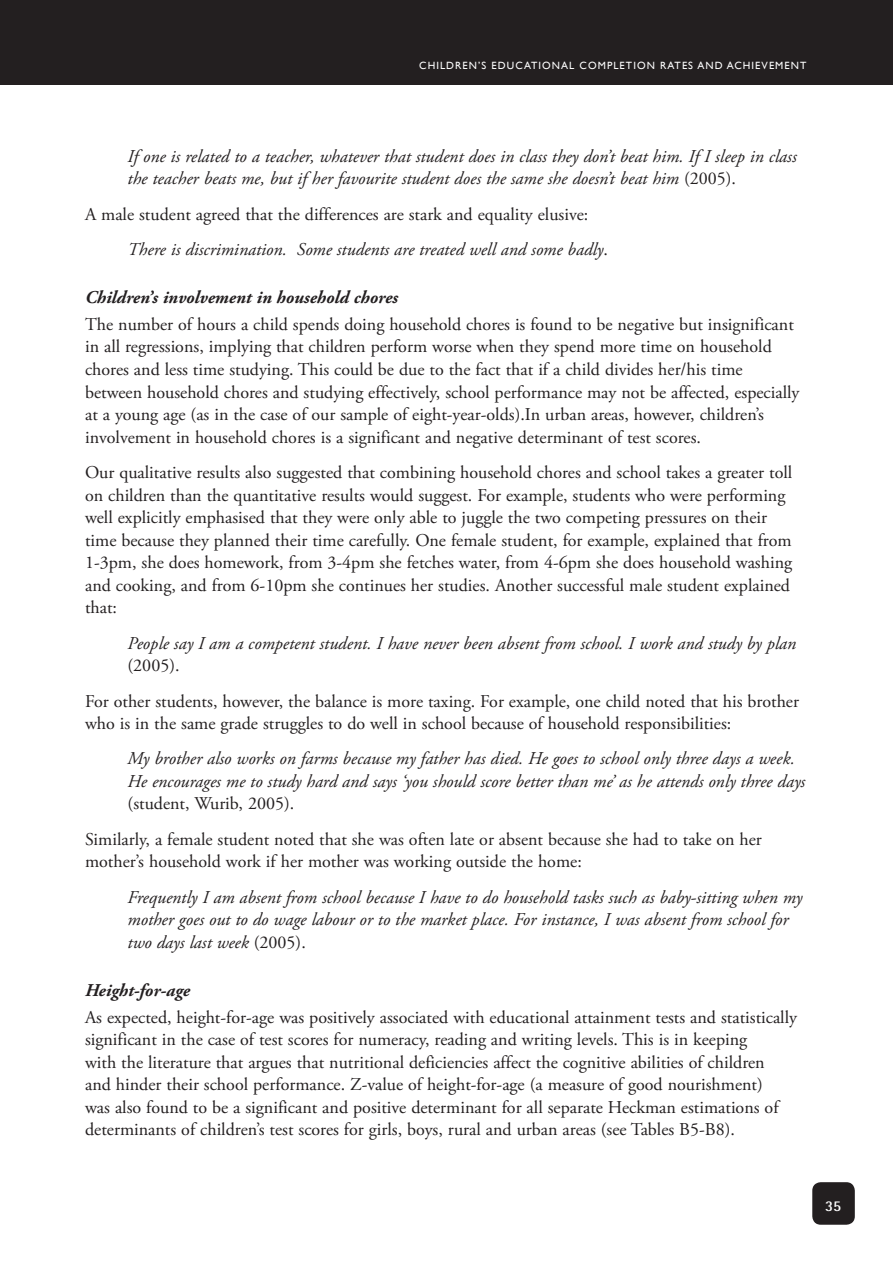
<style>
.page{position:relative;width:893px;height:1263px;background:#fff}
.page>*{position:absolute;margin:0;border:0;box-sizing:border-box;transform-origin:0 0}
.t1{font:18px/22.5px "Adobe Garamond Pro";color:#231f20}
.t2{font:italic 18px/22.5px "Adobe Garamond Pro";color:#231f20}
.t3{font:italic 700 18px "Adobe Garamond Pro";color:#231f20}
.t4{font:700 15px "Rotis Semi Sans";color:#fff}
.t5{font:10.5px "Gill Sans";letter-spacing:.1em;color:#fff}
.s1{font-style:normal}
.s2{font-style:italic}
</style>
<div class="page">
<div style="left:0;top:0;width:893px;height:85px;background:#231f20"></div>
<div style="left:812px;top:1182px;width:43px;height:43px;background:#231f20;border-radius:9px"></div>
<p class="t5" style="left:419px;top:59px;width:389px">CHILDREN’S EDUCATIONAL COMPLETION RATES AND ACHIEVEMENT</p>
<p class="t2" style="left:128px;top:145px;width:671px">If one is related to a teacher, whatever that student does in class they don’t beat him. If I sleep in class the teacher beats me, but if her favourite student does the same she doesn’t beat him <span class="s1">(2005).</span></p>
<p class="t1" style="left:128px;top:197px;width:482px;line-height:35.2px;text-indent:-43px">A male student agreed that the differences are stark and equality elusive:<br><span class="s2">There is discrimination. Some students are treated well and some badly</span>.</p>
<p class="t3" style="left:85px;top:287px;width:314px">Children’s involvement in household chores</p>
<p class="t1" style="left:85px;top:314px;width:716px">The number of hours a child spends doing household chores is found to be negative but insignificant in all regressions, implying that children perform worse when they spend more time on household chores and less time studying. This could be due to the fact that if a child divides her/his time between household chores and studying effectively, school performance may not be affected, especially at a young age (as in the case of our sample of eight‑year‑olds).In urban areas, however, children’s involvement in household chores is a significant and negative determinant of test scores.</p>
<p class="t1" style="left:85px;top:462px;width:709px">Our qualitative results also suggested that combining household chores and school takes a greater toll on children than the quantitative results would suggest. For example, students who were performing well explicitly emphasised that they were only able to juggle the two competing pressures on their time because they planned their time carefully. One female student, for example, explained that from 1‑3pm, she does homework, from 3‑4pm she fetches water, from 4‑6pm she does household washing and cooking, and from 6‑10pm she continues her studies. Another successful male student explained that:</p>
<p class="t2" style="left:128px;top:632px;width:670px">People say I am a competent student. I have never been absent from school. I work and study by plan</p>
<p class="t1" style="left:85px;top:648px;width:715px;line-height:35.2px;text-indent:43px">(2005).<br>For other students, however, the balance is more taxing. For example, one child noted that his brother</p>
<p class="t1" style="left:85px;top:713px;width:648px">who is in the same grade struggles to do well in school because of household responsibilities:</p>
<p class="t2" style="left:128px;top:748px;width:679px">My brother also works on farms because my father has died. He goes to school only three days a week.<br>He encourages me to study hard and says ‘you should score better than me’ as he attends only three days</p>
<p class="t1" style="left:85px;top:787px;width:678px;line-height:35.2px;text-indent:43px">(student, Wurib, 2005).<br>Similarly, a female student noted that she was often late or absent because she had to take on her</p>
<p class="t1" style="left:85px;top:851px;width:498px">mother’s household work if her mother was working outside the home:</p>
<p class="t2" style="left:128px;top:886px;width:676px">Frequently I am absent from school because I have to do household tasks such as baby-sitting when my mother goes out to do wage labour or to the market place. For instance, I was absent from school for two days last week <span class="s1">(2005).</span></p>
<p class="t3" style="left:85px;top:980px;width:107px">Height‑for‑age</p>
<p class="t1" style="left:85px;top:1006px;width:713px">As expected, height-for-age was positively associated with educational attainment tests and statistically significant in the case of test scores for numeracy, reading and writing levels. This is in keeping<br>with the literature that argues that nutritional deficiencies affect the cognitive abilities of children<br>and hinder their school performance. Z‑value of height‑for‑age (a measure of good nourishment)<br>was also found to be a significant and positive determinant for all separate Heckman estimations of determinants of children’s test scores for girls, boys, rural and urban areas (see Tables B5‑B8).</p>
<p class="t4" style="left:825px;top:1197px;width:9px">35</p>
</div>
